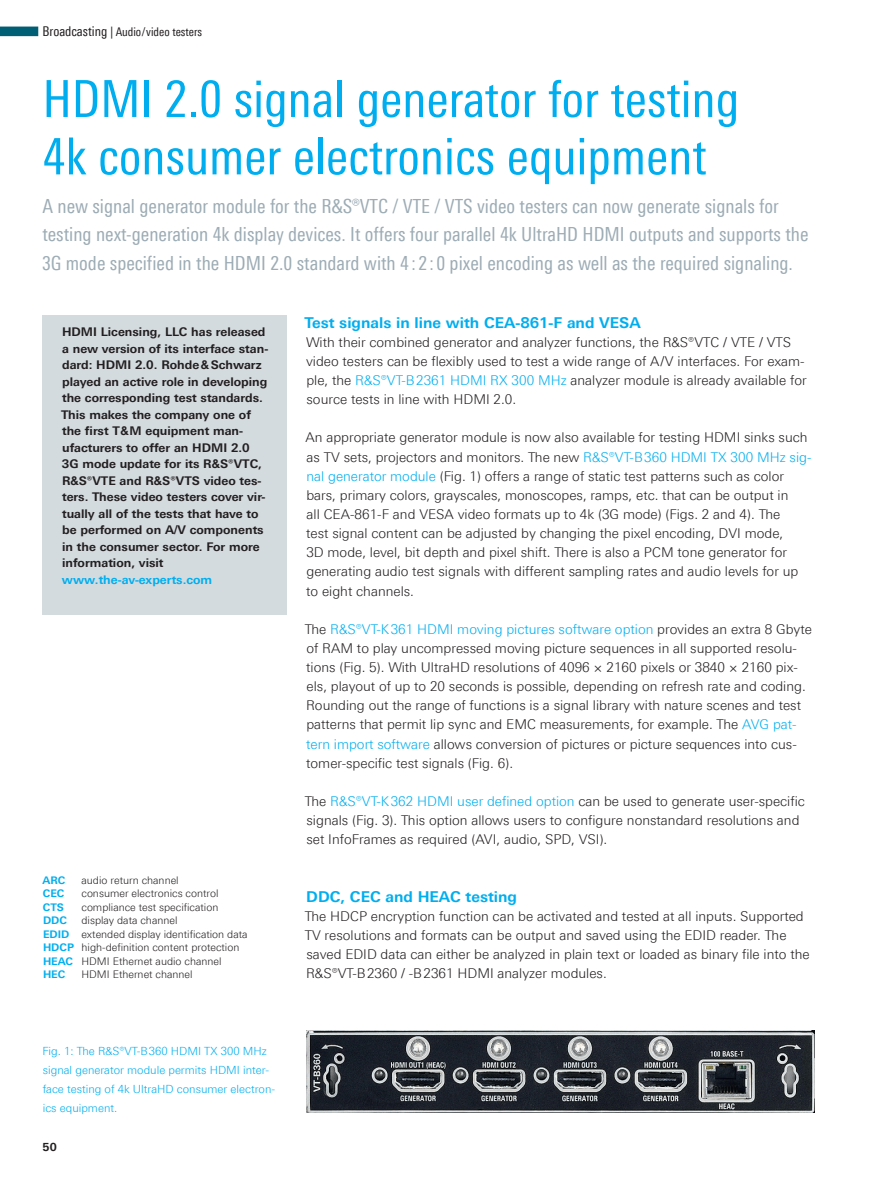
<style>
.page{position:relative;width:893px;height:1191px;background:#fff}
.page>*{position:absolute;margin:0;border:0;box-sizing:border-box;transform-origin:0 0}
._01_Titel_klein{font:51px/57.4px "Linotype Univers 420 Cn";color:#00aeef}
._02_Einleitung_klein{font:19.5px/28.7px "Linotype Univers 420 Cn";color:#9dacb5}
._03_Überschrift_1{font:700 15px "Linotype Univers 630";color:#00aeef}
.Fließtext{font:300 13.5px/19.2px "Linotype Univers 330";color:#231f20}
.Fließtext_oAo{font:300 13.5px/19.2px "Linotype Univers 330";color:#231f20}
._8_pt_bold{font:700 12px/16.5px "Linotype Univers 630";color:#231f20}
._04_Rundfunk_libü{font:12px "Linotype Univers 420 Cn";color:#231f20}
.Bildlegende{font:300 11.25px/19.2px "Linotype Univers 330";color:#00aeef}
.t1{font:700 11.25px "Linotype Univers 630";color:#231f20}
.t2{font:300 10.5px/13.5px "Linotype Univers 330";color:#231f20}
.t3{font:700 10.5px "Linotype Univers 630";color:#00aeef}
.s1{font-size:13.5px}
.s2{color:#00aeef}
.s3{font-family:"Linotype Univers 630";font-weight:700;color:#00aeef}
</style>
<div class="page">
<img style="left:306px;top:1030px;width:508px;height:82px">
<div style="left:43px;top:315px;width:244px;height:299px;background:#d4dbdf"></div>
<div style="left:0;top:27px;width:38px;height:9px;background:#005f75"></div>
<p class="_04_Rundfunk_libü" style="left:43px;top:25px;width:161px"><span class="s1">Broadcasting</span> | Audio/video testers</p>
<p class="_01_Titel_klein" style="left:43px;top:70px;width:698px">HDMI 2.0 signal generator for testing<br>4k consumer electronics equipment</p>
<p class="_02_Einleitung_klein" style="left:42px;top:191px;width:768px">A new signal generator module for the R&amp;S®VTC / VTE / VTS video testers can now generate signals for testing next-generation 4k display devices. It offers four parallel 4k UltraHD HDMI outputs and supports the<br>3G mode specified in the HDMI 2.0 standard with 4 : 2 : 0 pixel encoding as well as the required signaling.</p>
<p class="_8_pt_bold" style="left:61px;top:323px;width:209px">HDMI Licensing, LLC has released a new version of its interface stan&shy;dard: HDMI 2.0. Rohde&amp;Schwarz played an active role in developing the corresponding test standards.<br>This makes the company one of the first T&amp;M equipment man&shy;ufacturers to offer an HDMI 2.0<br>3G mode update for its R&amp;S®VTC,<br>R&amp;S®VTE and R&amp;S®VTS video tes&shy;ters. These video testers cover vir&shy;tually all of the tests that have to be performed on A/V components in the consumer sector. For more information, visit <span class="s2">www.the-av-experts.com</span></p>
<p class="t3" style="left:42px;top:873px;width:24px">ARC</p>
<p class="t2" style="left:82px;top:873px;width:99px">audio return channel</p>
<p class="t3" style="left:43px;top:887px;width:23px">CEC</p>
<p class="t2" style="left:82px;top:886px;width:139px">consumer electronics control</p>
<p class="t3" style="left:43px;top:900px;width:23px">CTS</p>
<p class="t2" style="left:82px;top:900px;width:138px">compliance test specification</p>
<p class="t3" style="left:43px;top:914px;width:25px">DDC</p>
<p class="t2" style="left:43px;top:913px;width:206px;text-indent:39px">display data channel<br><span class="s3">EDID</span> extended display identification data<br><span class="s3">HDCP</span> high-definition content protection<br><span class="s3">HEAC</span> HDMI Ethernet audio channel<br><span class="s3">HEC</span></p>
<p class="t2" style="left:82px;top:967px;width:113px">HDMI Ethernet channel</p>
<p class="Bildlegende" style="left:43px;top:1041px;width:234px">Fig. 1: The R&amp;S®VT-B360 HDMI TX 300 MHz signal generator module permits HDMI inter&shy;face testing of 4k UltraHD consumer electron&shy;ics equipment.</p>
<p class="t1" style="left:42px;top:1139px;width:16px">50</p>
<p class="_03_Überschrift_1" style="left:305px;top:313px;width:338px">Test signals in line with CEA-861-F and VESA</p>
<p class="Fließtext_oAo" style="left:306px;top:332px;width:502px">With their combined generator and analyzer functions, the R&amp;S®VTC / VTE / VTS video testers can be flexibly used to test a wide range of A/V interfaces. For exam&shy;ple, the <span class="s2">R&amp;S®VT-B2361 HDMI RX 300 MHz</span> analyzer module is already available for source tests in line with HDMI 2.0.</p>
<p class="Fließtext" style="left:306px;top:428px;width:507px">An appropriate generator module is now also available for testing HDMI sinks such as TV sets, projectors and monitors. The new <span class="s2">R&amp;S®VT-B360 HDMI TX 300 MHz sig&shy;nal generator module</span> (Fig. 1) offers a range of static test patterns such as color bars, primary colors, grayscales, monoscopes, ramps, etc. that can be output in<br>all CEA-861-F and VESA video formats up to 4k (3G mode) (Figs. 2 and 4). The<br>test signal content can be adjusted by changing the pixel encoding, DVI mode,<br>3D mode, level, bit depth and pixel shift. There is also a PCM tone generator for generating audio test signals with different sampling rates and audio levels for up to eight channels.</p>
<p class="Fließtext" style="left:305px;top:619px;width:509px">The <span class="s2">R&amp;S®VT-K361 HDMI moving pictures software option</span> provides an extra 8 Gbyte of RAM to play uncompressed moving picture sequences in all supported resolu&shy;tions (Fig. 5). With UltraHD resolutions of 4096 × 2160 pixels or 3840 × 2160 pix&shy;els, playout of up to 20 seconds is possible, depending on refresh rate and coding.<br>Rounding out the range of functions is a signal library with nature scenes and test patterns that permit lip sync and EMC measurements, for example. The <span class="s2">AVG pat&shy;tern import software</span> allows conversion of pictures or picture sequences into cus&shy;tomer-specific test signals (Fig. 6).</p>
<p class="Fließtext" style="left:305px;top:791px;width:502px">The <span class="s2">R&amp;S®VT-K362 HDMI user defined option</span> can be used to generate user-specific signals (Fig. 3). This option allows users to configure nonstandard resolutions and set InfoFrames as required (AVI, audio, SPD, VSI).</p>
<p class="_03_Überschrift_1" style="left:306px;top:887px;width:212px">DDC, CEC and HEAC testing</p>
<p class="Fließtext_oAo" style="left:305px;top:906px;width:506px">The HDCP encryption function can be activated and tested at all inputs. Supported TV resolutions and formats can be output and saved using the EDID reader. The saved EDID data can either be analyzed in plain text or loaded as binary file into the R&amp;S®VT-B2360 / -B2361 HDMI analyzer modules.</p>
</div>
